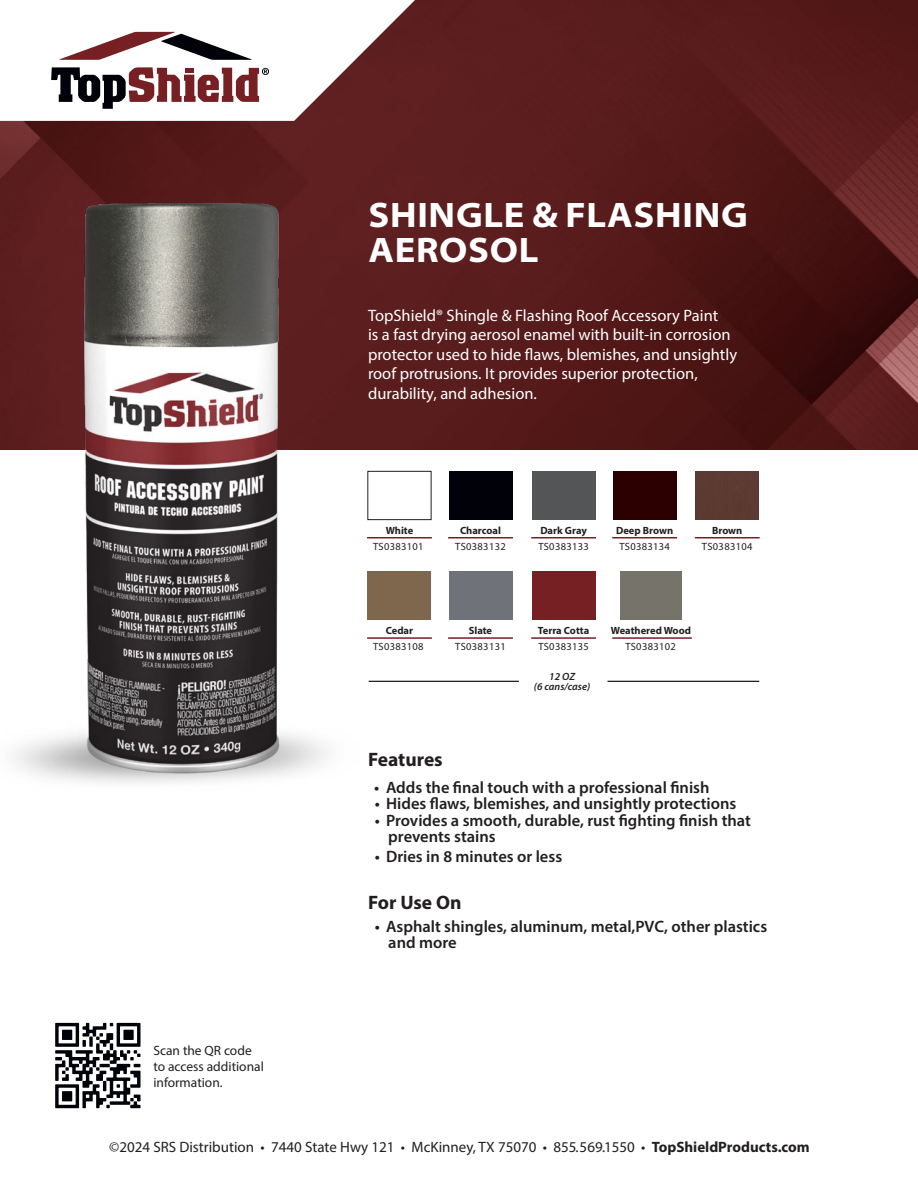
<style>
.page{position:relative;width:918px;height:1188px;background:#fff}
.page>*{position:absolute;margin:0;border:0;box-sizing:border-box;transform-origin:0 0}
.Heading{font:700 semi-expanded 35.55px/34.5px "Myriad Pro";letter-spacing:.02em;color:#fff}
.Sub_Heading{font:700 19.5px "Myriad Pro";color:#231f20}
.t1{font:600 16.5px/16.5px "Myriad Pro";color:#231f20}
.Product_Intro{font:16.5px/19.5px "Myriad Pro";color:#fff}
.t2{font:15px "Myriad Pro";color:#231f20}
.t3{font:13.5px/16.2px "Myriad Pro";color:#231f20}
.Item{font:10.5px "Myriad Pro";letter-spacing:.03em;color:#231f20}
.t4{font:700 10.5px "Myriad Pro";color:#231f20}
.t5{font:italic 600 10.5px/10.5px "Myriad Pro";color:#231f20;text-align:center}
.s1{font-weight:700}
</style>
<div class="page">
<img style="left:0;top:0;width:918px;height:450px">
<svg style="left:0;top:0;width:445px;height:121px"></svg>
<svg style="left:59px;top:32px;width:193px;height:28px"></svg>
<svg style="left:51px;top:67px;width:218px;height:42px"></svg>
<div style="left:613px;top:471px;width:63px;height:49px;background:#2d0000"></div>
<div style="left:620px;top:572px;width:62px;height:48px;background:#76736a"></div>
<div style="left:449px;top:471px;width:63px;height:49px;background:#010209"></div>
<div style="left:449px;top:572px;width:63px;height:48px;background:#707279"></div>
<div style="left:696px;top:471px;width:63px;height:49px;background:#5c3a32"></div>
<div style="left:532px;top:471px;width:63px;height:49px;background:#545557"></div>
<div style="left:532px;top:572px;width:63px;height:48px;background:#762023"></div>
<hr style="left:448px;top:537px;width:65px;height:1px;background:#762023">
<hr style="left:448px;top:637px;width:65px;height:2px;background:#762023">
<hr style="left:531px;top:537px;width:65px;height:1px;background:#762023">
<hr style="left:531px;top:637px;width:65px;height:2px;background:#762023">
<hr style="left:612px;top:537px;width:65px;height:1px;background:#762023">
<hr style="left:612px;top:637px;width:80px;height:2px;background:#762023">
<hr style="left:695px;top:537px;width:65px;height:1px;background:#762023">
<hr style="left:367px;top:537px;width:65px;height:1px;background:#762023">
<hr style="left:367px;top:637px;width:65px;height:2px;background:#762023">
<div style="left:367px;top:471px;width:65px;height:49px;border:1px solid #231f20"></div>
<div style="left:368px;top:572px;width:63px;height:48px;background:#7f674d"></div>
<hr style="left:369px;top:681px;width:150px;height:1px;background:#000">
<hr style="left:608px;top:681px;width:151px;height:1px;background:#000">
<img style="left:0;top:183px;width:385px;height:600px">
<svg style="left:55px;top:1022px;width:86px;height:87px"></svg>
<p class="Heading" style="left:368px;top:197px;width:381px">SHINGLE &amp; FLASHING<br>AEROSOL</p>
<p class="Product_Intro" style="left:368px;top:305px;width:371px">TopShield® Shingle &amp; Flashing Roof Accessory Paint<br>is a fast drying aerosol enamel with built-in corrosion protector used to hide flaws, blemishes, and unsightly roof protrusions. It provides superior protection, durability, and adhesion.</p>
<p class="t4" style="left:386px;top:524px;width:29px">White</p>
<p class="t4" style="left:712px;top:524px;width:32px">Brown</p>
<p class="t4" style="left:460px;top:524px;width:42px">Charcoal</p>
<p class="t4" style="left:540px;top:524px;width:48px">Dark Gray</p>
<p class="t4" style="left:616px;top:524px;width:59px">Deep Brown</p>
<p class="Item" style="left:373px;top:540px;width:52px">TS0383101</p>
<p class="Item" style="left:455px;top:540px;width:52px">TS0383132</p>
<p class="Item" style="left:538px;top:540px;width:52px">TS0383133</p>
<p class="Item" style="left:619px;top:540px;width:52px">TS0383134</p>
<p class="Item" style="left:702px;top:540px;width:52px">TS0383104</p>
<p class="t4" style="left:386px;top:624px;width:29px">Cedar</p>
<p class="t4" style="left:469px;top:624px;width:25px">Slate</p>
<p class="t4" style="left:538px;top:624px;width:53px">Terra Cotta</p>
<p class="t4" style="left:611px;top:624px;width:82px">Weathered Wood</p>
<p class="Item" style="left:373px;top:640px;width:52px">TS0383108</p>
<p class="Item" style="left:455px;top:640px;width:52px">TS0383131</p>
<p class="Item" style="left:538px;top:640px;width:52px">TS0383135</p>
<p class="Item" style="left:625px;top:640px;width:52px">TS0383102</p>
<p class="t5" style="left:534px;top:671px;width:58px">12 OZ<br>(6 cans/case)</p>
<p class="t3" style="left:153px;top:1042px;width:112px">Scan the QR code to access additional information.</p>
<p class="Sub_Heading" style="left:368px;top:747px;width:76px">Features</p>
<p class="t1" style="left:374px;top:778px;width:337px">• Adds the final touch with a professional finish</p>
<p class="t1" style="left:375px;top:795px;width:363px">• Hides flaws, blemishes, and unsightly protections</p>
<p class="t1" style="left:388px;top:811px;width:364px;text-indent:-13px">• Provides a smooth, durable, rust fighting finish that prevents stains</p>
<p class="t1" style="left:375px;top:848px;width:189px">• Dries in 8 minutes or less</p>
<p class="Sub_Heading" style="left:368px;top:889px;width:95px">For Use On</p>
<p class="t1" style="left:388px;top:918px;width:380px;text-indent:-13px">• Asphalt shingles, aluminum, metal,PVC, other plastics and more</p>
<p class="t2" style="left:109px;top:1138px;width:702px">©2024 SRS Distribution • 7440 State Hwy 121 • McKinney, TX 75070 • 855.569.1550 • <span class="s1">TopShieldProducts.com</span></p>
</div>
